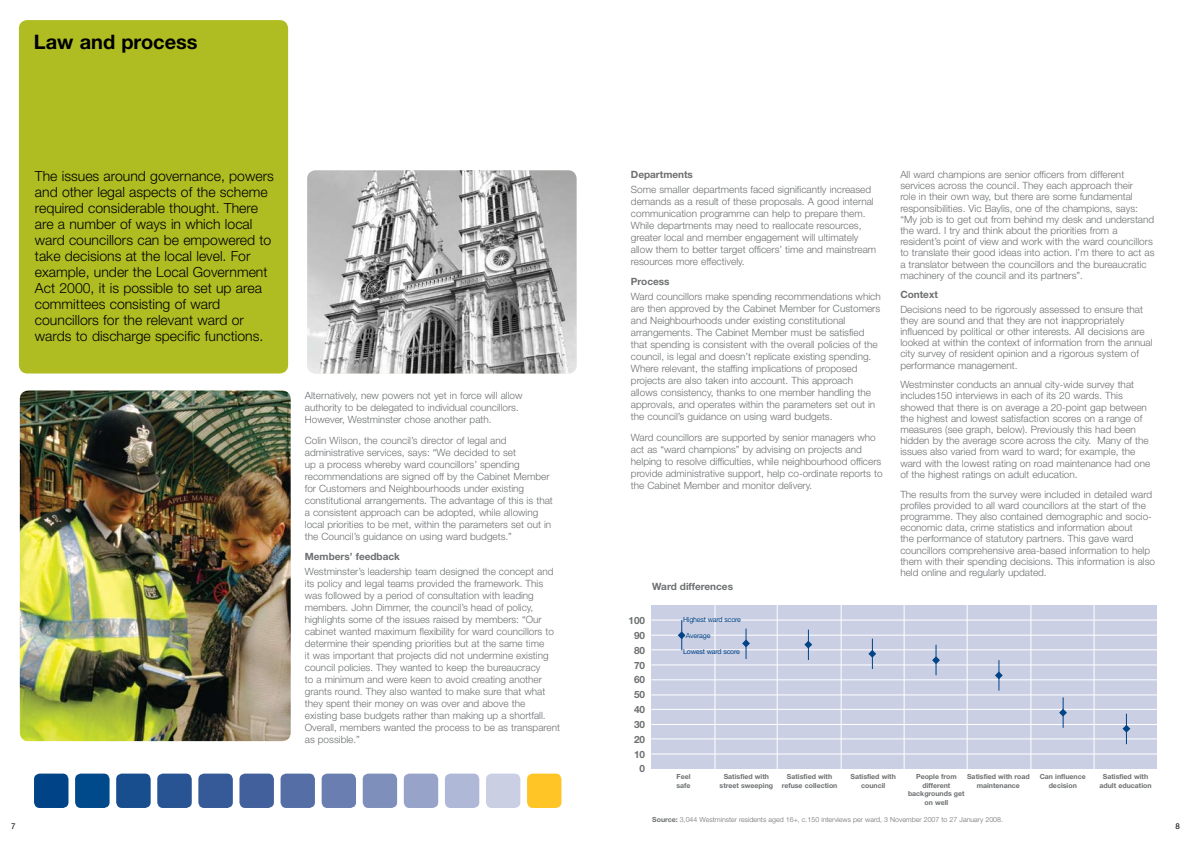
<style>
.page{position:relative;width:1191px;height:842px;background:#fff}
.page>*{position:absolute;margin:0;border:0;box-sizing:border-box;transform-origin:0 0}
.t1{font:700 20px "Helvetica Neue";color:#000}
.t2{font:300 14px/16px "Helvetica Neue";color:#000}
.t3{font:300 10px/12px "Helvetica Neue";color:#6d6f71}
.t4{font:700 10px/14.8px "Helvetica Neue";color:#6d6f71;text-align:right}
.t5{font:8px "Helvetica Neue";color:#000}
.t6{font:700 7px/8.4px "Helvetica Neue";color:#6d6f71;text-align:center}
.t7{font:300 7px "Helvetica Neue";color:#6d6f71}
.t8{font:7px "Helvetica Neue";letter-spacing:-.025em;color:#004386}
.s1{font-weight:700}
</style>
<div class="page">
<div style="left:19px;top:20px;width:269px;height:353px;background:#afbd22;border-radius:9px"></div>
<div style="left:34px;top:774px;width:34px;height:34px;background:#004386;border-radius:6px"></div>
<div style="left:75px;top:774px;width:35px;height:34px;background:#00498a;border-radius:6px"></div>
<div style="left:116px;top:774px;width:35px;height:34px;background:#194e8e;border-radius:6px"></div>
<div style="left:157px;top:774px;width:35px;height:34px;background:#285493;border-radius:6px"></div>
<div style="left:198px;top:774px;width:35px;height:34px;background:#355a97;border-radius:6px"></div>
<div style="left:239px;top:774px;width:35px;height:34px;background:#41609c;border-radius:6px"></div>
<div style="left:280px;top:774px;width:35px;height:34px;background:#556fa6;border-radius:6px"></div>
<div style="left:322px;top:774px;width:34px;height:34px;background:#6b7eb1;border-radius:6px"></div>
<div style="left:363px;top:774px;width:34px;height:34px;background:#7f8fbc;border-radius:6px"></div>
<div style="left:404px;top:774px;width:34px;height:34px;background:#97a3c9;border-radius:6px"></div>
<div style="left:445px;top:774px;width:34px;height:34px;background:#afb8d6;border-radius:6px"></div>
<div style="left:486px;top:774px;width:34px;height:34px;background:#cbcfe4;border-radius:6px"></div>
<div style="left:527px;top:774px;width:34px;height:34px;background:#ffc425;border-radius:6px"></div>
<img style="left:307px;top:170px;width:269px;height:203px">
<img style="left:20px;top:390px;width:271px;height:351px">
<div style="left:652px;top:605px;width:505px;height:164px;background:#cbcfe4"></div>
<hr style="left:714px;top:603px;width:1px;height:166px;background:#fff">
<hr style="left:1093px;top:603px;width:1px;height:166px;background:#fff">
<hr style="left:1030px;top:603px;width:1px;height:166px;background:#fff">
<hr style="left:967px;top:603px;width:1px;height:166px;background:#fff">
<hr style="left:904px;top:603px;width:1px;height:166px;background:#fff">
<hr style="left:841px;top:603px;width:1px;height:166px;background:#fff">
<hr style="left:777px;top:603px;width:1px;height:166px;background:#fff">
<hr style="left:651px;top:754px;width:506px;height:1px;background:#fff">
<hr style="left:651px;top:724px;width:506px;height:1px;background:#fff">
<hr style="left:651px;top:694px;width:506px;height:1px;background:#fff">
<hr style="left:651px;top:664px;width:506px;height:1px;background:#fff">
<hr style="left:651px;top:635px;width:506px;height:1px;background:#fff">
<hr style="left:651px;top:620px;width:506px;height:1px;background:#fff">
<hr style="left:651px;top:738px;width:506px;height:1px;background:#fff">
<hr style="left:651px;top:709px;width:506px;height:1px;background:#fff">
<hr style="left:651px;top:679px;width:506px;height:1px;background:#fff">
<hr style="left:651px;top:649px;width:506px;height:1px;background:#fff">
<svg style="left:677px;top:631px;width:8px;height:8px"></svg>
<svg style="left:742px;top:639px;width:8px;height:8px"></svg>
<svg style="left:804px;top:641px;width:8px;height:7px"></svg>
<svg style="left:868px;top:650px;width:8px;height:8px"></svg>
<svg style="left:932px;top:656px;width:8px;height:8px"></svg>
<svg style="left:995px;top:671px;width:7px;height:8px"></svg>
<svg style="left:1059px;top:709px;width:8px;height:7px"></svg>
<svg style="left:1122px;top:725px;width:8px;height:8px"></svg>
<hr style="left:681px;top:620px;width:1px;height:30px;background:#004386">
<hr style="left:746px;top:628px;width:1px;height:31px;background:#004386">
<hr style="left:808px;top:629px;width:1px;height:31px;background:#004386">
<hr style="left:872px;top:639px;width:1px;height:30px;background:#004386">
<hr style="left:935px;top:645px;width:1px;height:30px;background:#004386">
<hr style="left:998px;top:660px;width:1px;height:31px;background:#004386">
<hr style="left:1062px;top:697px;width:1px;height:31px;background:#004386">
<hr style="left:1126px;top:714px;width:1px;height:30px;background:#004386">
<h1 class="t1" style="left:34px;top:30px;width:165px">Law and process</h1>
<p class="t4" style="left:631px;top:167px;width:64px">Departments</p>
<p class="t3" style="left:631px;top:183px;width:247px">Some smaller departments faced significantly increased demands as a result of these proposals. A good internal communication programme can help to prepare them.<br>While departments may need to reallocate resources, greater local and member engagement will ultimately allow them to better target officers’ time and mainstream resources more effectively.</p>
<p class="t4" style="left:631px;top:274px;width:40px">Process</p>
<p class="t3" style="left:631px;top:290px;width:251px">Ward councillors make spending recommendations which are then approved by the Cabinet Member for Customers and Neighbourhoods under existing constitutional arrangements. The Cabinet Member must be satisfied that spending is consistent with the overall policies of the council, is legal and doesn’t replicate existing spending.<br>Where relevant, the staffing implications of proposed projects are also taken into account. This approach allows consistency, thanks to one member handling the approvals, and operates within the parameters set out in the council’s guidance on using ward budgets.</p>
<p class="t3" style="left:631px;top:431px;width:253px">Ward councillors are supported by senior managers who act as “ward champions” by advising on projects and helping to resolve difficulties, while neighbourhood officers provide administrative support, help co-ordinate reports to the Cabinet Member and monitor delivery.</p>
<p class="t2" style="left:35px;top:168px;width:240px">The issues around governance, powers and other legal aspects of the scheme required considerable thought. There are a number of ways in which local ward councillors can be empowered to take decisions at the local level. For example, under the Local Government Act 2000, it is possible to set up area committees consisting of ward councillors for the relevant ward or wards to discharge specific functions.</p>
<p class="t3" style="left:900px;top:169px;width:256px;line-height:11.2px">All ward champions are senior officers from different services across the council. They each approach their<br>role in their own way, but there are some fundamental responsibilities. Vic Baylis, one of the champions, says: “My job is to get out from behind my desk and understand the ward. I try and think about the priorities from a resident’s point of view and work with the ward councillors to translate their good ideas into action. I’m there to act as a translator between the councillors and the bureaucratic machinery of the council and its partners”.</p>
<p class="t4" style="left:900px;top:287px;width:39px">Context</p>
<p class="t3" style="left:900px;top:303px;width:254px;line-height:11.2px">Decisions need to be rigorously assessed to ensure that they are sound and that they are not inappropriately influenced by political or other interests. All decisions are looked at within the context of information from the annual city survey of resident opinion and a rigorous system of performance management.</p>
<p class="t3" style="left:900px;top:379px;width:251px;line-height:11.2px">Westminster conducts an annual city-wide survey that includes150 interviews in each of its 20 wards. This showed that there is on average a 20-point gap between the highest and lowest satisfaction scores on a range of measures (see graph, below). Previously this had been hidden by the average score across the city. Many of the issues also varied from ward to ward; for example, the ward with the lowest rating on road maintenance had one of the highest ratings on adult education.</p>
<p class="t3" style="left:900px;top:488px;width:256px;line-height:11.2px">The results from the survey were included in detailed ward profiles provided to all ward councillors at the start of the programme. They also contained demographic and socio&shy;economic data, crime statistics and information about<br>the performance of statutory partners. This gave ward councillors comprehensive area-based information to help them with their spending decisions. This information is also held online and regularly updated.</p>
<p class="t3" style="left:305px;top:389px;width:219px">Alternatively, new powers not yet in force will allow authority to be delegated to individual councillors.<br>However, Westminster chose another path.</p>
<p class="t3" style="left:305px;top:434px;width:249px">Colin Wilson, the council’s director of legal and administrative services, says: “We decided to set<br>up a process whereby ward councillors’ spending recommendations are signed off by the Cabinet Member for Customers and Neighbourhoods under existing constitutional arrangements. The advantage of this is that a consistent approach can be adopted, while allowing local priorities to be met, within the parameters set out in the Council’s guidance on using ward budgets.”</p>
<p class="t4" style="left:305px;top:549px;width:97px">Members’ feedback</p>
<p class="t3" style="left:305px;top:565px;width:257px">Westminster’s leadership team designed the concept and its policy and legal teams provided the framework. This was followed by a period of consultation with leading members. John Dimmer, the council’s head of policy, highlights some of the issues raised by members: “Our cabinet wanted maximum flexibility for ward councillors to determine their spending priorities but at the same time<br>it was important that projects did not undermine existing council policies. They wanted to keep the bureaucracy<br>to a minimum and were keen to avoid creating another grants round. They also wanted to make sure that what they spent their money on was over and above the existing base budgets rather than making up a shortfall.<br>Overall, members wanted the process to be as transparent as possible.”</p>
<p class="t4" style="left:652px;top:579px;width:82px">Ward differences</p>
<p class="t4" style="left:628px;top:613px;width:18px">100<br>90<br>80<br>70<br>60<br>50<br>40<br>30<br>20<br>10<br>0</p>
<p class="t8" style="left:683px;top:616px;width:59px">Highest ward score</p>
<p class="t8" style="left:683px;top:647px;width:58px">Lowest ward score</p>
<p class="t8" style="left:686px;top:631px;width:26px">Average</p>
<p class="t6" style="left:719px;top:772px;width:55px">Satisfied with street sweeping</p>
<p class="t6" style="left:781px;top:772px;width:57px">Satisfied with refuse collection</p>
<p class="t6" style="left:850px;top:772px;width:47px">Satisfied with council</p>
<p class="t6" style="left:908px;top:772px;width:58px">People from different backgrounds get on well</p>
<p class="t6" style="left:967px;top:772px;width:64px">Satisfied with road maintenance</p>
<p class="t6" style="left:1039px;top:772px;width:47px">Can influence decision</p>
<p class="t6" style="left:1099px;top:772px;width:54px">Satisfied with adult education</p>
<p class="t6" style="left:676px;top:772px;width:16px;text-align:left">Feel safe</p>
<p class="t7" style="left:652px;top:816px;width:352px"><span class="s1">Source:</span> 3,044 Westminster residents aged 16+, c.150 interviews per ward, 3 November 2007 to 27 January 2008.</p>
<p class="t5" style="left:11px;top:821px;width:6px">7</p>
<p class="t5" style="left:1175px;top:821px;width:6px">8</p>
</div>
